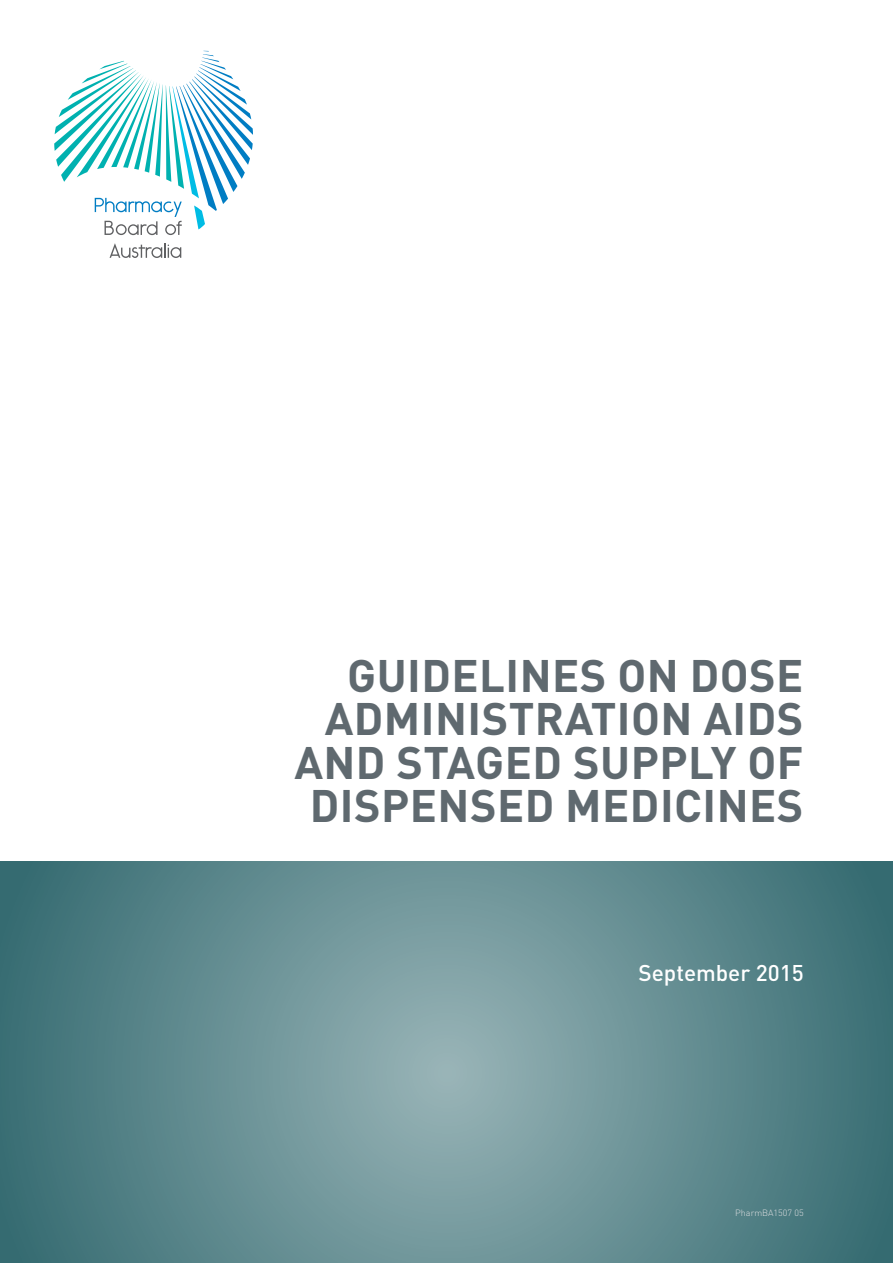
<style>
.page{position:relative;width:893px;height:1263px;background:#fff}
.page>*{position:absolute;margin:0;border:0;box-sizing:border-box;transform-origin:0 0}
.t1{font:700 45px/43.5px "DINOT";letter-spacing:.01em;color:#5f696f;text-align:right}
.t2{font:500 22.5px "DINOT";color:#fff}
.t3{font:300 9px "DINOT";color:#dedfe1}
</style>
<div class="page">
<svg style="left:0;top:861px;width:893px;height:402px;background:#628b90"></svg>
<svg style="left:54px;top:51px;width:199px;height:184px"></svg>
<svg style="left:110px;top:243px;width:71px;height:15px"></svg>
<p class="t1" style="left:294px;top:652px;width:511px">GUIDELINES ON DOSE<br>ADMINISTRATION AIDS<br>AND STAGED SUPPLY OF<br>DISPENSED MEDICINES</p>
<p class="t2" style="left:639px;top:958px;width:167px">September 2015</p>
<p class="t3" style="left:735px;top:1207px;width:70px">PharmBA1507 05</p>
</div>
